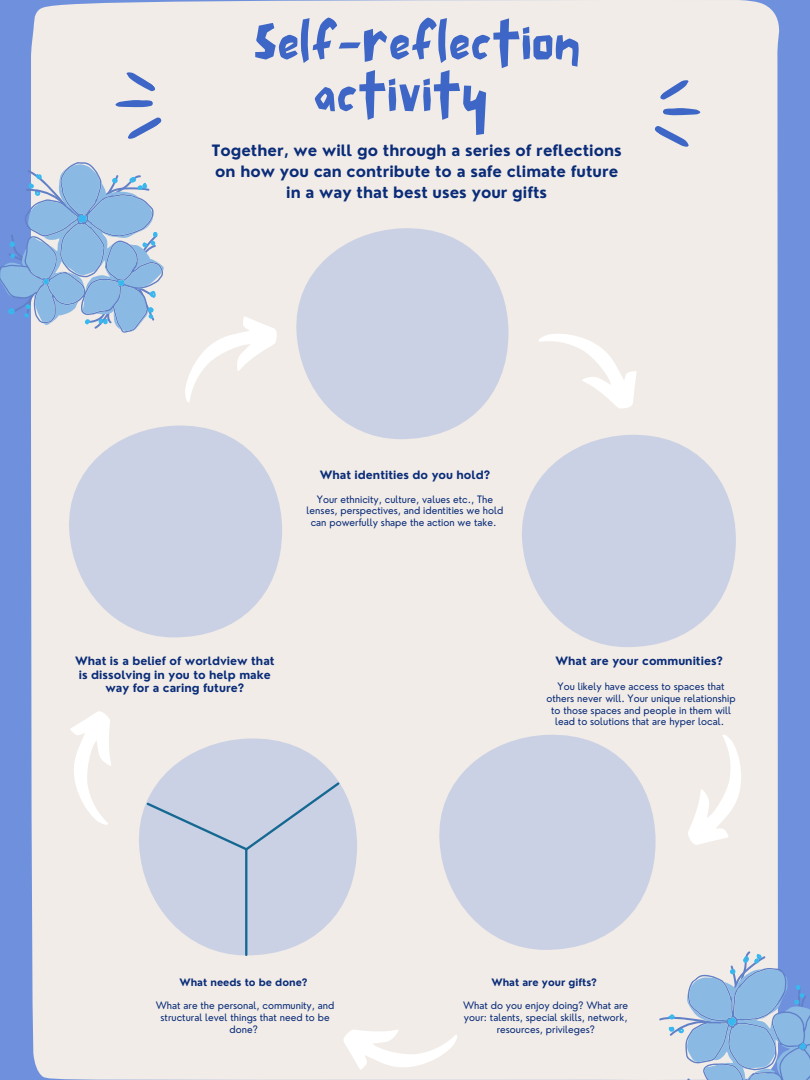
<style>
.page{position:relative;width:810px;height:1080px;background:#6f91dd}
.page>*{position:absolute;margin:0;border:0;box-sizing:border-box;transform-origin:0 0}
.t1{font:51.88px/51.7px "NF PAGKAKI Regular";color:#3d66c6;text-align:center}
.t2{font:700 15.31px/21.2px "Nourd";color:#0a2c79;text-align:center}
.t3{font:700 11.25px/13.1px "Nourd";color:#0a2c79;text-align:center}
.t4{font:10px/11.8px "Nourd";color:#0a2c79;text-align:center}
.t5{font:700 10px "Nourd";color:#0a2c79}
</style>
<div class="page">
<div style="left:31px;top:0;width:748px;height:1080px;background:#f1ece7"></div>
<svg style="left:641px;top:73px;width:80px;height:81px;background:#dedee3"></svg>
<svg style="left:95px;top:65px;width:80px;height:81px;background:#dedee3"></svg>
<svg style="left:295px;top:227px;width:214px;height:213px;background:#d3d6e4"></svg>
<svg style="left:138px;top:737px;width:219px;height:219px;background:#d6d8e4"></svg>
<svg style="left:521px;top:433px;width:215px;height:215px;background:#d3d6e4"></svg>
<svg style="left:68px;top:424px;width:214px;height:214px;background:#d3d6e4"></svg>
<svg style="left:438px;top:733px;width:218px;height:217px;background:#d3d6e4"></svg>
<div style="left:145px;top:780px;width:197px;height:73px;background:#cbd1e4"></div>
<hr style="left:245px;top:850px;width:2px;height:105px;background:#156892">
<svg style="left:534px;top:312px;width:116px;height:102px;background:#f3efeb"></svg>
<svg style="left:685px;top:732px;width:72px;height:122px;background:#f4f0ec"></svg>
<svg style="left:343px;top:1029px;width:115px;height:41px;background:#f7f4f1"></svg>
<svg style="left:69px;top:711px;width:44px;height:115px;background:#f6f3f0"></svg>
<svg style="left:0;top:162px;width:282px;height:245px;background:#cad6e4"></svg>
<svg style="left:651px;top:933px;width:159px;height:147px;background:#afc7e2"></svg>
<p class="t1" style="left:254px;top:16px;width:328px">Self-reflection activity</p>
<p class="t2" style="left:212px;top:140px;width:411px">Together, we will go through a series of reflections on how you can contribute to a safe climate future in a way that best uses your gifts</p>
<p class="t3" style="left:320px;top:468px;width:172px">What identities do you hold?</p>
<p class="t4" style="left:307px;top:493px;width:198px">Your ethnicity, culture, values etc., The lenses, perspectives, and identities we hold can powerfully shape the action we take.</p>
<p class="t3" style="left:75px;top:655px;width:201px">What is a belief of worldview that is dissolving in you to help make way for a caring future?</p>
<p class="t3" style="left:556px;top:655px;width:169px">What are your communities?</p>
<p class="t4" style="left:546px;top:681px;width:191px">You likely have access to spaces that others never will. Your unique relationship to those spaces and people in them will lead to solutions that are hyper local.</p>
<p class="t5" style="left:179px;top:976px;width:130px">What needs to be done?</p>
<p class="t4" style="left:156px;top:1000px;width:180px">What are the personal, community, and structural level things that need to be done?</p>
<p class="t5" style="left:491px;top:976px;width:107px">What are your gifts?</p>
<p class="t4" style="left:463px;top:1000px;width:167px">What do you enjoy doing? What are your: talents, special skills, network, resources, privileges?</p>
</div>
